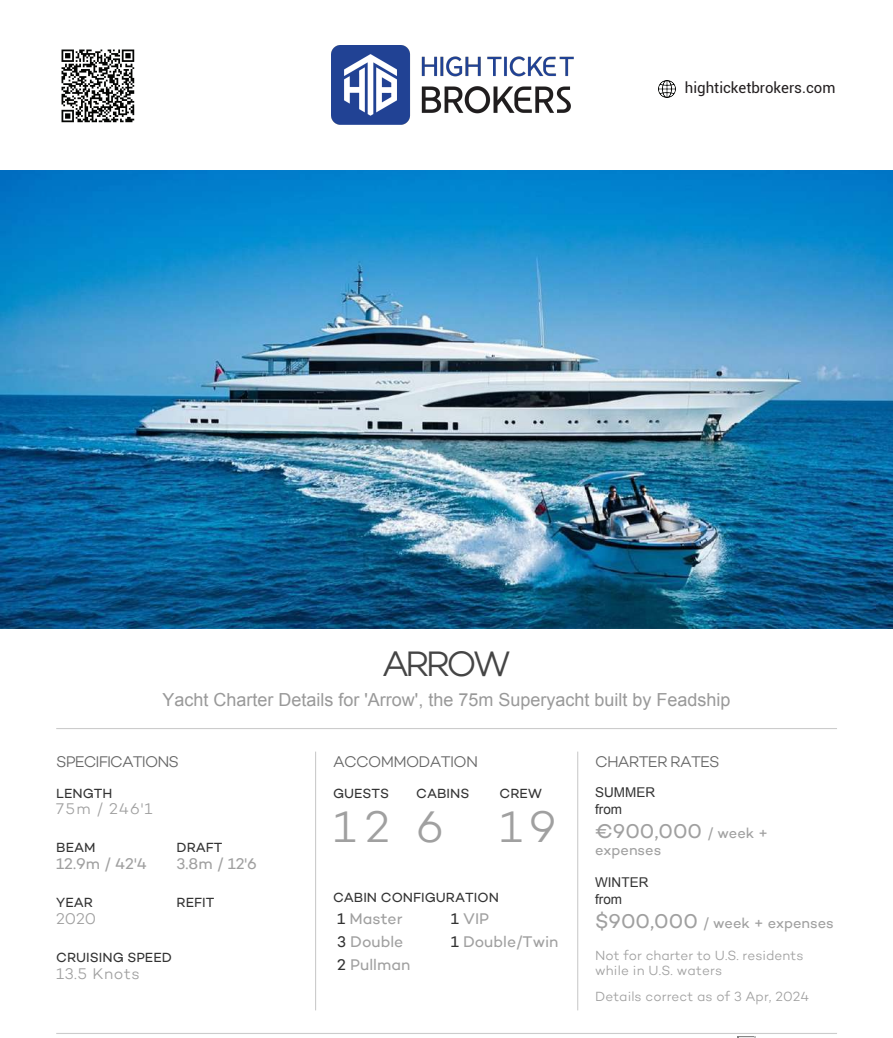
<style>
.page{position:relative;width:893px;height:1038px;background:#fff}
.page>*{position:absolute;margin:0;border:0;box-sizing:border-box;transform-origin:0 0}
.t1{font:300 45px "Campton";color:#a0a0a0}
.t2{font:300 36px "Campton";letter-spacing:-.105em;color:#454545}
.t3{font:20.25px "Campton";color:#a0a0a0}
.t4{font:18px "Arial";color:#999}
.t5{font:15.75px "Campton";color:#a0a0a0}
.t6{font:300 15.75px "Campton";letter-spacing:-.05em;color:#666}
.t7{font:300 15.75px "Campton";letter-spacing:.04em;color:#a0a0a0}
.t8{font:15px "Roboto";color:#231f20}
.t9{font:14.7px "Campton";color:#a0a0a0}
.t10{font:300 13.5px/14.9px "Campton";letter-spacing:.005em;color:#a0a0a0}
.t11{font:13.5px "Campton";color:#333}
.t12{font:13.5px/17.1px "Arial";color:#333}
.s1{color:#333}
.s2{font-size:14.7px}
.s3{font-size:20.25px}
</style>
<div class="page">
<img style="left:0;top:170px;width:893px;height:459px">
<svg style="left:56px;top:728px;width:781px;height:1px"></svg>
<svg style="left:315px;top:752px;width:1px;height:258px"></svg>
<svg style="left:577px;top:752px;width:1px;height:258px"></svg>
<svg style="left:56px;top:1033px;width:781px;height:5px"></svg>
<img style="left:331px;top:45px;width:242px;height:79px">
<img style="left:659px;top:80px;width:17px;height:18px">
<img style="left:61px;top:49px;width:74px;height:74px">
<p class="t8" style="left:685px;top:78px;width:152px">highticketbrokers.com</p>
<h2 class="t2" style="left:382px;top:641px;width:131px">ARROW</h2>
<h3 class="t4" style="left:163px;top:688px;width:569px">Yacht Charter Details for 'Arrow', the 75m Superyacht built by Feadship</h3>
<p class="t6" style="left:56px;top:751px;width:124px">SPECIFICATIONS</p>
<p class="t11" style="left:56px;top:784px;width:58px">LENGTH</p>
<p class="t7" style="left:56px;top:799px;width:98px">75m / 246'1</p>
<p class="t11" style="left:56px;top:839px;width:41px">BEAM</p>
<p class="t11" style="left:177px;top:839px;width:47px">DRAFT</p>
<p class="t5" style="left:56px;top:854px;width:92px">12.9m / 42'4</p>
<p class="t5" style="left:177px;top:854px;width:82px">3.8m / 12'6</p>
<p class="t11" style="left:56px;top:894px;width:38px">YEAR</p>
<p class="t11" style="left:177px;top:894px;width:39px">REFIT</p>
<p class="t7" style="left:56px;top:909px;width:41px">2020</p>
<p class="t11" style="left:56px;top:949px;width:117px">CRUISING SPEED</p>
<p class="t7" style="left:56px;top:964px;width:85px">13.5 Knots</p>
<p class="t6" style="left:333px;top:751px;width:147px">ACCOMMODATION</p>
<p class="t11" style="left:333px;top:784px;width:58px">GUESTS</p>
<p class="t11" style="left:416px;top:784px;width:55px">CABINS</p>
<p class="t11" style="left:500px;top:784px;width:44px">CREW</p>
<h1 class="t1" style="left:333px;top:799px;width:225px">12 6 19</h1>
<p class="t11" style="left:333px;top:889px;width:167px">CABIN CONFIGURATION</p>
<p class="t5" style="left:337px;top:909px;width:67px"><span class="s1">1</span> Master</p>
<p class="t5" style="left:451px;top:909px;width:40px"><span class="s1">1</span> VIP</p>
<p class="t5" style="left:337px;top:932px;width:68px"><span class="s1">3</span> Double</p>
<p class="t5" style="left:451px;top:932px;width:109px"><span class="s1">1</span> Double/Twin</p>
<p class="t5" style="left:337px;top:955px;width:75px"><span class="s1">2</span> Pullman</p>
<p class="t6" style="left:595px;top:751px;width:126px">CHARTER RATES</p>
<p class="t12" style="left:595px;top:784px;width:61px">SUMMER from</p>
<h3 class="t3" style="left:595px;top:818px;width:174px">€900,000 <span class="s2">/ week +</span></h3>
<p class="t9" style="left:595px;top:841px;width:68px">expenses</p>
<p class="t12" style="left:595px;top:873px;width:55px">WINTER from</p>
<p class="t9" style="left:595px;top:913px;width:240px"><span class="s3">$900,000</span> / week + expenses</p>
<p class="t10" style="left:595px;top:948px;width:210px">Not for charter to U.S. residents while in U.S. waters</p>
<p class="t10" style="left:595px;top:989px;width:215px">Details correct as of 3 Apr, 2024</p>
</div>
